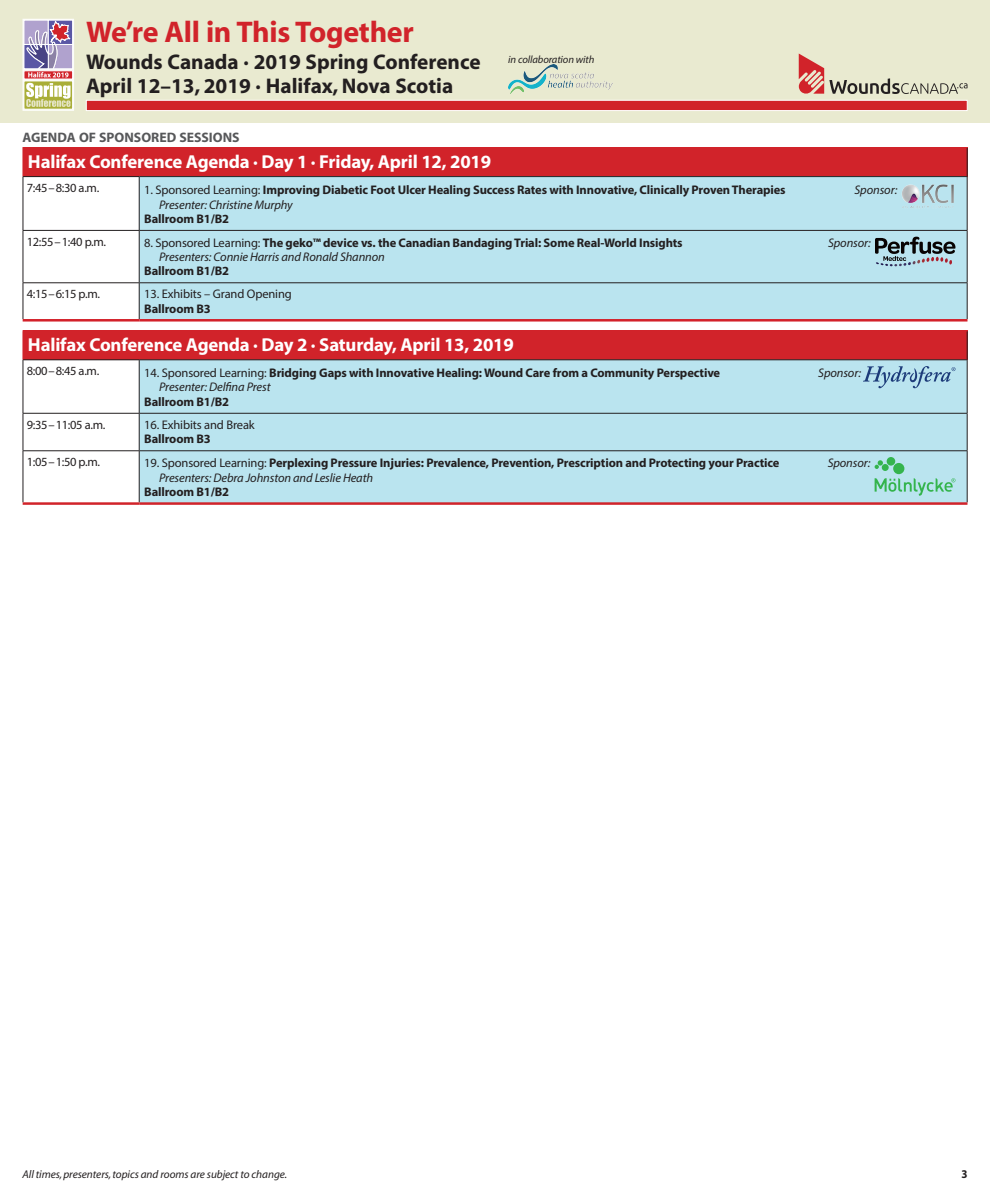
<style>
.page{position:relative;width:990px;height:1200px;background:#fff}
.page>*{position:absolute;margin:0;border:0;box-sizing:border-box;transform-origin:0 0}
.t1{font:700 30px "Myriad";letter-spacing:-.01em;color:#d1232a}
.t2{font:700 21.25px/23.8px "Myriad";color:#231f20}
.t3{font:700 18.75px "Myriad Pro";letter-spacing:-.01em;color:#fff}
.t4{font:700 13.75px "Myriad";color:#57585a}
.t5{font:700 12.5px "Myriad Pro";letter-spacing:-.01em;color:#231f20}
.t6{font:italic 12.5px "Myriad Pro";letter-spacing:-.01em;color:#231f20}
.t7{font:12.5px "Myriad Pro";letter-spacing:-.01em;color:#231f20}
.t8{font:700 11.88px "Myriad";color:#231f20;scale:.93 1}
.t9{font:italic 11.25px "Myriad";letter-spacing:-.005em;color:#231f20}
.t10{font:italic 10.62px "Myriad Pro";letter-spacing:-.01em;color:#231f20}
.s1{font-weight:400}
</style>
<div class="page">
<div style="left:0;top:0;width:990px;height:123px;background:#e9ead0"></div>
<svg style="left:799px;top:54px;width:168px;height:40px"></svg>
<div style="left:23px;top:148px;width:944px;height:29px;background:#d1232a"></div>
<div style="left:139px;top:177px;width:828px;height:53px;background:#bae4ef"></div>
<div style="left:140px;top:231px;width:827px;height:88px;background:#bae4ef"></div>
<svg style="left:967px;top:148px;width:1px;height:28px"></svg>
<hr style="left:23px;top:176px;width:116px;height:1px;background:#231f20">
<hr style="left:23px;top:177px;width:1px;height:53px;background:#231f20">
<hr style="left:139px;top:176px;width:829px;height:1px;background:#231f20">
<hr style="left:139px;top:177px;width:1px;height:53px;background:#231f20">
<hr style="left:967px;top:177px;width:1px;height:53px;background:#231f20">
<hr style="left:23px;top:230px;width:116px;height:1px;background:#231f20">
<hr style="left:23px;top:231px;width:1px;height:51px;background:#231f20">
<hr style="left:139px;top:230px;width:829px;height:1px;background:#231f20">
<hr style="left:139px;top:231px;width:1px;height:51px;background:#231f20">
<hr style="left:967px;top:231px;width:1px;height:51px;background:#231f20">
<hr style="left:23px;top:282px;width:116px;height:1px;background:#231f20">
<hr style="left:23px;top:283px;width:1px;height:36px;background:#231f20">
<hr style="left:139px;top:282px;width:829px;height:1px;background:#231f20">
<hr style="left:139px;top:283px;width:1px;height:36px;background:#231f20">
<hr style="left:967px;top:283px;width:1px;height:36px;background:#231f20">
<hr style="left:23px;top:319px;width:116px;height:3px;background:#d3212a">
<hr style="left:139px;top:319px;width:829px;height:3px;background:#d3212a">
<hr style="left:22px;top:147px;width:117px;height:1px;background:#d1232a">
<svg style="left:22px;top:148px;width:1px;height:28px"></svg>
<hr style="left:139px;top:147px;width:829px;height:1px;background:#d1232a">
<img style="left:901px;top:184px;width:53px;height:24px">
<svg style="left:875px;top:237px;width:80px;height:29px;background:#859ba3"></svg>
<div style="left:23px;top:331px;width:944px;height:29px;background:#d1232a"></div>
<div style="left:140px;top:361px;width:827px;height:141px;background:#bae4ef"></div>
<svg style="left:967px;top:331px;width:1px;height:29px"></svg>
<hr style="left:23px;top:360px;width:116px;height:1px;background:#231f20">
<hr style="left:23px;top:360px;width:1px;height:53px;background:#231f20">
<hr style="left:139px;top:360px;width:829px;height:1px;background:#231f20">
<hr style="left:139px;top:360px;width:1px;height:53px;background:#231f20">
<hr style="left:967px;top:360px;width:1px;height:53px;background:#231f20">
<hr style="left:23px;top:413px;width:116px;height:1px;background:#231f20">
<hr style="left:23px;top:414px;width:1px;height:36px;background:#231f20">
<hr style="left:139px;top:413px;width:829px;height:1px;background:#231f20">
<hr style="left:139px;top:414px;width:1px;height:36px;background:#231f20">
<hr style="left:967px;top:414px;width:1px;height:36px;background:#231f20">
<hr style="left:23px;top:450px;width:116px;height:1px;background:#231f20">
<hr style="left:23px;top:451px;width:1px;height:51px;background:#231f20">
<hr style="left:139px;top:450px;width:829px;height:1px;background:#231f20">
<hr style="left:139px;top:451px;width:1px;height:51px;background:#231f20">
<hr style="left:967px;top:451px;width:1px;height:51px;background:#231f20">
<hr style="left:22px;top:330px;width:117px;height:1px;background:#d1232a">
<svg style="left:22px;top:331px;width:1px;height:29px"></svg>
<hr style="left:139px;top:330px;width:829px;height:1px;background:#d1232a">
<hr style="left:23px;top:502px;width:116px;height:3px;background:#d1232a">
<hr style="left:139px;top:502px;width:829px;height:3px;background:#d1232a">
<svg style="left:863px;top:366px;width:92px;height:22px;background:#97bfd5"></svg>
<svg style="left:875px;top:457px;width:80px;height:39px;background:#9edace"></svg>
<div style="left:86px;top:100px;width:881px;height:11px;background:#d1232a;border:1px solid #fff"></div>
<svg style="left:22px;top:19px;width:52px;height:92px;background:#c2b0b2"></svg>
<img style="left:508px;top:65px;width:105px;height:29px">
<h1 class="t1" style="left:86px;top:16px;width:329px">We’re All in This Together</h1>
<h2 class="t2" style="left:86px;top:51px;width:396px">Wounds Canada · 2019 Spring Conference<br>April 12–13, 2019 · Halifax, Nova Scotia</h2>
<p class="t10" style="left:508px;top:53px;width:88px">in collaboration with</p>
<p class="t4" style="left:22px;top:130px;width:219px">AGENDA OF SPONSORED SESSIONS</p>
<h3 class="t3" style="left:28px;top:149px;width:465px">Halifax Conference Agenda · Day 1 · Friday, April 12, 2019</h3>
<p class="t7" style="left:27px;top:180px;width:74px">7:45–8:30 a.m.</p>
<p class="t5" style="left:144px;top:182px;width:643px"><span class="s1">1. Sponsored Learning:</span> Improving Diabetic Foot Ulcer Healing Success Rates with Innovative, Clinically Proven Therapies</p>
<p class="t6" style="left:855px;top:182px;width:44px">Sponsor:</p>
<p class="t6" style="left:159px;top:197px;width:135px">Presenter: Christine Murphy</p>
<p class="t5" style="left:144px;top:211px;width:86px">Ballroom B1/B2</p>
<p class="t7" style="left:27px;top:234px;width:81px">12:55–1:40 p.m.</p>
<p class="t5" style="left:144px;top:234px;width:540px"><span class="s1">8. Sponsored Learning:</span> The geko™ device vs. the Canadian Bandaging Trial: Some Real-World Insights</p>
<p class="t6" style="left:828px;top:235px;width:44px">Sponsor:</p>
<p class="t6" style="left:159px;top:249px;width:227px">Presenters: Connie Harris and Ronald Shannon</p>
<p class="t5" style="left:144px;top:263px;width:86px">Ballroom B1/B2</p>
<p class="t7" style="left:27px;top:287px;width:75px">4:15–6:15 p.m.</p>
<p class="t7" style="left:144px;top:287px;width:149px">13. Exhibits – Grand Opening</p>
<p class="t5" style="left:144px;top:300px;width:68px">Ballroom B3</p>
<h3 class="t3" style="left:28px;top:333px;width:487px">Halifax Conference Agenda · Day 2 · Saturday, April 13, 2019</h3>
<p class="t7" style="left:27px;top:364px;width:74px">8:00–8:45 a.m.</p>
<p class="t5" style="left:144px;top:365px;width:578px"><span class="s1">14. Sponsored Learning:</span> Bridging Gaps with Innovative Healing: Wound Care from a Community Perspective</p>
<p class="t6" style="left:818px;top:365px;width:44px">Sponsor:</p>
<p class="t6" style="left:159px;top:379px;width:113px">Presenter: Delfina Prest</p>
<p class="t5" style="left:144px;top:393px;width:86px">Ballroom B1/B2</p>
<p class="t7" style="left:27px;top:417px;width:80px">9:35–11:05 a.m.</p>
<p class="t7" style="left:144px;top:417px;width:112px">16. Exhibits and Break</p>
<p class="t5" style="left:144px;top:431px;width:68px">Ballroom B3</p>
<p class="t7" style="left:27px;top:454px;width:75px">1:05–1:50 p.m.</p>
<p class="t5" style="left:144px;top:455px;width:637px"><span class="s1">19. Sponsored Learning:</span> Perplexing Pressure Injuries: Prevalence, Prevention, Prescription and Protecting your Practice</p>
<p class="t6" style="left:828px;top:455px;width:44px">Sponsor:</p>
<p class="t6" style="left:159px;top:470px;width:215px">Presenters: Debra Johnston and Leslie Heath</p>
<p class="t5" style="left:144px;top:484px;width:86px">Ballroom B1/B2</p>
<p class="t9" style="left:22px;top:1168px;width:266px">All times, presenters, topics and rooms are subject to change.</p>
<p class="t8" style="left:961px;top:1167px;width:8px">3</p>
</div>
